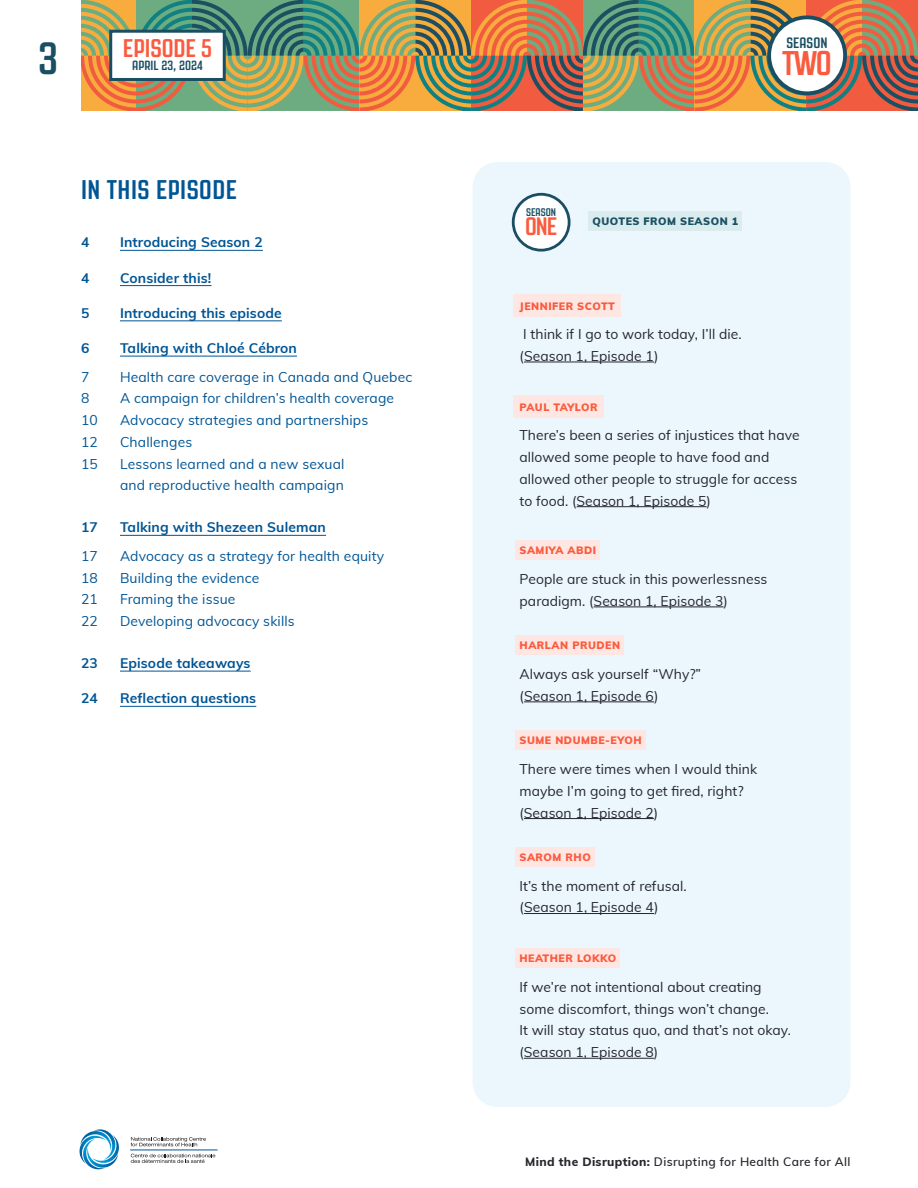
<style>
.page{position:relative;width:918px;height:1188px;background:#fff}
.page>*{position:absolute;margin:0;border:0;box-sizing:border-box;transform-origin:0 0}
.t1{font:700 45px "Revolution Gothic";color:#1a4f63}
.t2{font:700 34.2px "Revolution Gothic";color:#fa5b3f}
.t3{font:700 27px "Revolution Gothic";letter-spacing:.02em;color:#005595}
.t4{font:700 25.5px "Revolution Gothic";color:#fa5b3f}
.BODY_COPY{font:700 25.2px "Revolution Gothic";color:#fa5b3f}
.t5{font:700 15px "Revolution Gothic";letter-spacing:.005em;color:#1a4f63}
.BODY_COPY-2{font:13.8px/21.8px "Muli";letter-spacing:.005em;color:#26262d}
.BODY_COPY-3{font:13.8px/21.8px "Muli";letter-spacing:.01em;color:#005595}
.BODY_COPY-4{font:700 13.8px "Muli";letter-spacing:.01em;color:#005595}
.t6{font:700 13.35px "Revolution Gothic";letter-spacing:.005em;color:#1a4f63}
.t7{font:600 12px "Muli";letter-spacing:.03em;color:#26262d}
.BODY_COPY-5{font:700 11.1px "Revolution Gothic";letter-spacing:.005em;color:#1a4f63}
.D{font:900 10.5px "Muli";letter-spacing:.05em;color:#fa5b3f}
.A{font:900 10.5px "Muli";letter-spacing:.05em;color:#1a4f63}
.D-2{font:900 10.5px "Muli";letter-spacing:.025em;color:#fa5b3f}
.s1{font-weight:800}
</style>
<div class="page">
<svg style="left:81px;top:0;width:837px;height:111px;background:#a08b5c"></svg>
<svg style="left:131px;top:1137px;width:75px;height:9px"></svg>
<svg style="left:131px;top:1154px;width:84px;height:9px"></svg>
<svg style="left:79px;top:1129px;width:40px;height:41px"></svg>
<hr style="left:130px;top:1150px;width:88px;height:1px;background:#005595">
<div style="left:769px;top:17px;width:76px;height:76px;background:#fff;border-radius:50%"></div>
<div style="left:767px;top:15px;width:80px;height:80px;border:4px solid #1a4f63;border-radius:50%"></div>
<div style="left:109px;top:30px;width:117px;height:51px;background:#fff;border:3px solid #1a4f63"></div>
<div style="left:472px;top:162px;width:378px;height:945px;background:#ebf7fc;border-radius:25px"></div>
<hr style="left:120px;top:250px;width:143px;height:1px;background:#005595">
<hr style="left:120px;top:285px;width:92px;height:1px;background:#005595">
<hr style="left:120px;top:321px;width:162px;height:1px;background:#005595">
<hr style="left:120px;top:356px;width:177px;height:1px;background:#005595">
<hr style="left:120px;top:535px;width:206px;height:1px;background:#005595">
<hr style="left:120px;top:671px;width:131px;height:1px;background:#005595">
<hr style="left:120px;top:706px;width:136px;height:1px;background:#005595">
<div style="left:513px;top:194px;width:56px;height:56px;background:#fff;border-radius:50%"></div>
<div style="left:512px;top:193px;width:59px;height:59px;border:3px solid #1a4f63;border-radius:50%"></div>
<div style="left:513px;top:294px;width:108px;height:23px;background:#fee7e2"></div>
<hr style="left:524px;top:362px;width:130px;height:1px;background:#26262d">
<div style="left:515px;top:541px;width:85px;height:19px;background:#fee7e2"></div>
<hr style="left:594px;top:607px;width:130px;height:1px;background:#26262d">
<div style="left:515px;top:636px;width:109px;height:19px;background:#fee7e2"></div>
<hr style="left:524px;top:702px;width:130px;height:1px;background:#26262d">
<div style="left:515px;top:847px;width:80px;height:20px;background:#fee7e2"></div>
<hr style="left:524px;top:913px;width:130px;height:1px;background:#26262d">
<div style="left:513px;top:395px;width:90px;height:23px;background:#fee7e2"></div>
<hr style="left:577px;top:506px;width:130px;height:1px;background:#26262d">
<div style="left:515px;top:731px;width:130px;height:19px;background:#fee7e2"></div>
<hr style="left:524px;top:818px;width:130px;height:1px;background:#26262d">
<div style="left:515px;top:949px;width:105px;height:19px;background:#fee7e2"></div>
<hr style="left:524px;top:1058px;width:130px;height:1px;background:#26262d">
<div style="left:588px;top:212px;width:154px;height:19px;background:#daeced"></div>
<h1 class="t1" style="left:38px;top:34px;width:21px">3</h1>
<p class="t5" style="left:787px;top:35px;width:43px">SEASON</p>
<h3 class="t4" style="left:123px;top:35px;width:91px">EPISODE 5</h3>
<p class="t6" style="left:132px;top:58px;width:72px">APRIL 23, 2024</p>
<h2 class="t2" style="left:782px;top:45px;width:51px">TWO</h2>
<p class="t3" style="left:81px;top:175px;width:157px">IN THIS EPISODE</p>
<p class="BODY_COPY-4" style="left:81px;top:232px;width:10px">4</p>
<p class="BODY_COPY-4" style="left:120px;top:232px;width:144px">Introducing Season 2</p>
<p class="BODY_COPY-4" style="left:81px;top:268px;width:10px">4</p>
<p class="BODY_COPY-4" style="left:120px;top:268px;width:93px">Consider this!</p>
<p class="BODY_COPY-4" style="left:81px;top:303px;width:10px">5</p>
<p class="BODY_COPY-4" style="left:120px;top:303px;width:163px">Introducing this episode</p>
<p class="BODY_COPY-4" style="left:81px;top:338px;width:10px">6</p>
<p class="BODY_COPY-4" style="left:120px;top:338px;width:178px">Talking with Chloé Cébron</p>
<p class="BODY_COPY-3" style="left:81px;top:365px;width:10px">7</p>
<p class="BODY_COPY-3" style="left:120px;top:365px;width:294px">Health care coverage in Canada and Quebec</p>
<p class="BODY_COPY-3" style="left:81px;top:387px;width:10px">8</p>
<p class="BODY_COPY-3" style="left:120px;top:387px;width:276px">A campaign for children’s health coverage</p>
<p class="BODY_COPY-3" style="left:81px;top:409px;width:18px">10</p>
<p class="BODY_COPY-3" style="left:120px;top:409px;width:250px">Advocacy strategies and partnerships</p>
<p class="BODY_COPY-3" style="left:81px;top:430px;width:18px">12</p>
<p class="BODY_COPY-3" style="left:120px;top:430px;width:74px">Challenges</p>
<p class="BODY_COPY-3" style="left:81px;top:452px;width:18px">15</p>
<p class="BODY_COPY-3" style="left:120px;top:452px;width:226px">Lessons learned and a new sexual and reproductive health campaign</p>
<p class="BODY_COPY-4" style="left:81px;top:517px;width:18px">17</p>
<p class="BODY_COPY-4" style="left:120px;top:517px;width:207px">Talking with Shezeen Suleman</p>
<p class="BODY_COPY-3" style="left:81px;top:544px;width:18px">17</p>
<p class="BODY_COPY-3" style="left:120px;top:544px;width:266px">Advocacy as a strategy for health equity</p>
<p class="BODY_COPY-3" style="left:81px;top:566px;width:18px">18</p>
<p class="BODY_COPY-3" style="left:120px;top:566px;width:141px">Building the evidence</p>
<p class="BODY_COPY-3" style="left:81px;top:588px;width:18px">21</p>
<p class="BODY_COPY-3" style="left:120px;top:588px;width:117px">Framing the issue</p>
<p class="BODY_COPY-3" style="left:81px;top:610px;width:18px">22</p>
<p class="BODY_COPY-3" style="left:120px;top:610px;width:176px">Developing advocacy skills</p>
<p class="BODY_COPY-4" style="left:81px;top:653px;width:18px">23</p>
<p class="BODY_COPY-4" style="left:120px;top:653px;width:132px">Episode takeaways</p>
<p class="BODY_COPY-4" style="left:81px;top:688px;width:18px">24</p>
<p class="BODY_COPY-4" style="left:120px;top:688px;width:138px">Reflection questions</p>
<p class="BODY_COPY-5" style="left:526px;top:206px;width:32px">SEASON</p>
<p class="BODY_COPY" style="left:525px;top:213px;width:34px">ONE</p>
<p class="A" style="left:593px;top:214px;width:147px">QUOTES FROM SEASON 1</p>
<p class="D" style="left:520px;top:298px;width:97px">JENNIFER SCOTT</p>
<p class="BODY_COPY-2" style="left:520px;top:323px;width:224px">I think if I go to work today, I’ll die. (Season 1, Episode 1)</p>
<p class="D-2" style="left:519px;top:399px;width:80px">PAUL TAYLOR</p>
<p class="BODY_COPY-2" style="left:519px;top:424px;width:282px">There’s been a series of injustices that have allowed some people to have food and allowed other people to struggle for access to food. (Season 1, Episode 5)</p>
<p class="D" style="left:520px;top:543px;width:78px">SAMIYA ABDI</p>
<p class="BODY_COPY-2" style="left:520px;top:568px;width:249px">People are stuck in this powerlessness paradigm. (Season 1, Episode 3)</p>
<p class="D" style="left:520px;top:638px;width:102px">HARLAN PRUDEN</p>
<p class="BODY_COPY-2" style="left:520px;top:663px;width:183px">Always ask yourself “Why?” (Season 1, Episode 6)</p>
<p class="D" style="left:519px;top:733px;width:124px">SUME NDUMBE-EYOH</p>
<p class="BODY_COPY-2" style="left:519px;top:758px;width:239px">There were times when I would think maybe I’m going to get fired, right? (Season 1, Episode 2)</p>
<p class="D" style="left:520px;top:850px;width:73px">SAROM RHO</p>
<p class="BODY_COPY-2" style="left:520px;top:874px;width:169px">It’s the moment of refusal. (Season 1, Episode 4)</p>
<p class="D" style="left:519px;top:951px;width:98px">HEATHER LOKKO</p>
<p class="BODY_COPY-2" style="left:519px;top:975px;width:273px">If we’re not intentional about creating some discomfort, things won’t change.<br>It will stay status quo, and that’s not okay. (Season 1, Episode 8)</p>
<p class="t7" style="left:525px;top:1153px;width:327px"><span class="s1">Mind the Disruption:</span> Disrupting for Health Care for All</p>
</div>
